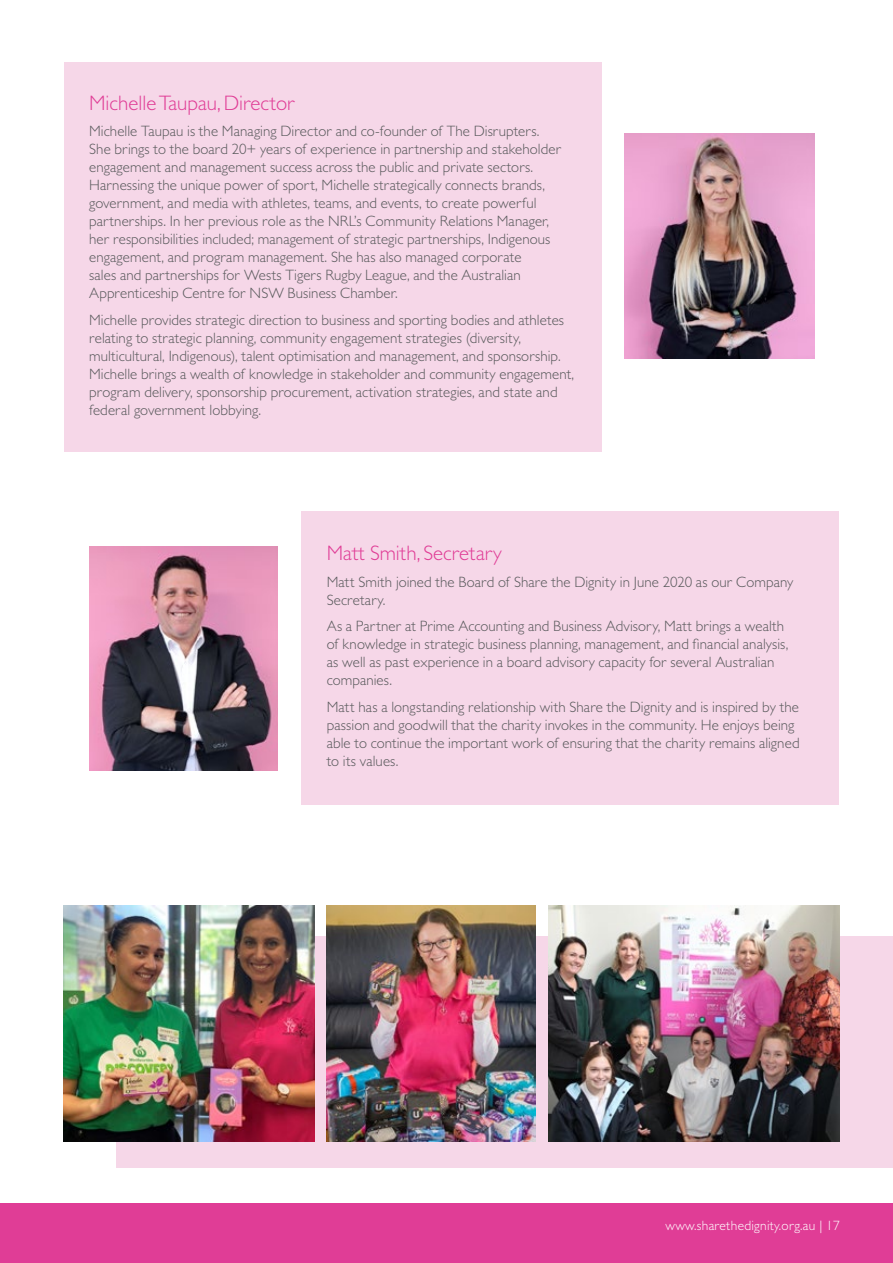
<style>
.page{position:relative;width:893px;height:1263px;background:#fff}
.page>*{position:absolute;margin:0;border:0;box-sizing:border-box;transform-origin:0 0}
.t1{font:300 21px "Gill Sans MT Pro";color:#e03d96}
.t2{font:300 15px/18px "Gill Sans MT Pro";letter-spacing:.005em;color:#58595b}
.t3{font:300 13.5px "Gill Sans MT Pro";letter-spacing:.02em;color:#fff}
</style>
<div class="page">
<div style="left:64px;top:63px;width:537px;height:389px;background:#f6d7e8"></div>
<div style="left:301px;top:512px;width:538px;height:293px;background:#f6d7e8"></div>
<div style="left:117px;top:936px;width:776px;height:231px;background:#f6d7e8"></div>
<img style="left:624px;top:133px;width:190px;height:225px">
<img style="left:89px;top:546px;width:189px;height:224px">
<img style="left:64px;top:906px;width:250px;height:235px">
<img style="left:327px;top:906px;width:209px;height:235px">
<img style="left:549px;top:906px;width:291px;height:235px">
<div style="left:0;top:1203px;width:893px;height:60px;background:#e03d96"></div>
<h1 class="t1" style="left:89px;top:90px;width:207px">Michelle Taupau, Director</h1>
<p class="t2" style="left:89px;top:122px;width:474px">Michelle Taupau is the Managing Director and co-founder of The Disrupters.<br>She brings to the board 20+ years of experience in partnership and stakeholder engagement and management success across the public and private sectors.<br>Harnessing the unique power of sport, Michelle strategically connects brands, government, and media with athletes, teams, and events, to create powerful partnerships. In her previous role as the NRL’s Community Relations Manager, her responsibilities included; management of strategic partnerships, Indigenous engagement, and program management. She has also managed corporate<br>sales and partnerships for Wests Tigers Rugby League, and the Australian Apprenticeship Centre for NSW Business Chamber.</p>
<p class="t2" style="left:89px;top:311px;width:487px">Michelle provides strategic direction to business and sporting bodies and athletes relating to strategic planning, community engagement strategies (diversity, multicultural, Indigenous), talent optimisation and management, and sponsorship.<br>Michelle brings a wealth of knowledge in stakeholder and community engagement, program delivery, sponsorship procurement, activation strategies, and state and federal government lobbying.</p>
<h1 class="t1" style="left:327px;top:541px;width:177px">Matt Smith, Secretary</h1>
<p class="t2" style="left:327px;top:572px;width:468px">Matt Smith joined the Board of Share the Dignity in June 2020 as our Company<br>Secretary.</p>
<p class="t2" style="left:327px;top:617px;width:463px">As a Partner at Prime Accounting and Business Advisory, Matt brings a wealth of knowledge in strategic business planning, management, and financial analysis, as well as past experience in a board advisory capacity for several Australian companies.</p>
<p class="t2" style="left:327px;top:697px;width:474px">Matt has a longstanding relationship with Share the Dignity and is inspired by the passion and goodwill that the charity invokes in the community. He enjoys being able to continue the important work of ensuring that the charity remains aligned to its values.</p>
<p class="t3" style="left:665px;top:1217px;width:176px">www.sharethedignity.org.au | 17</p>
</div>
